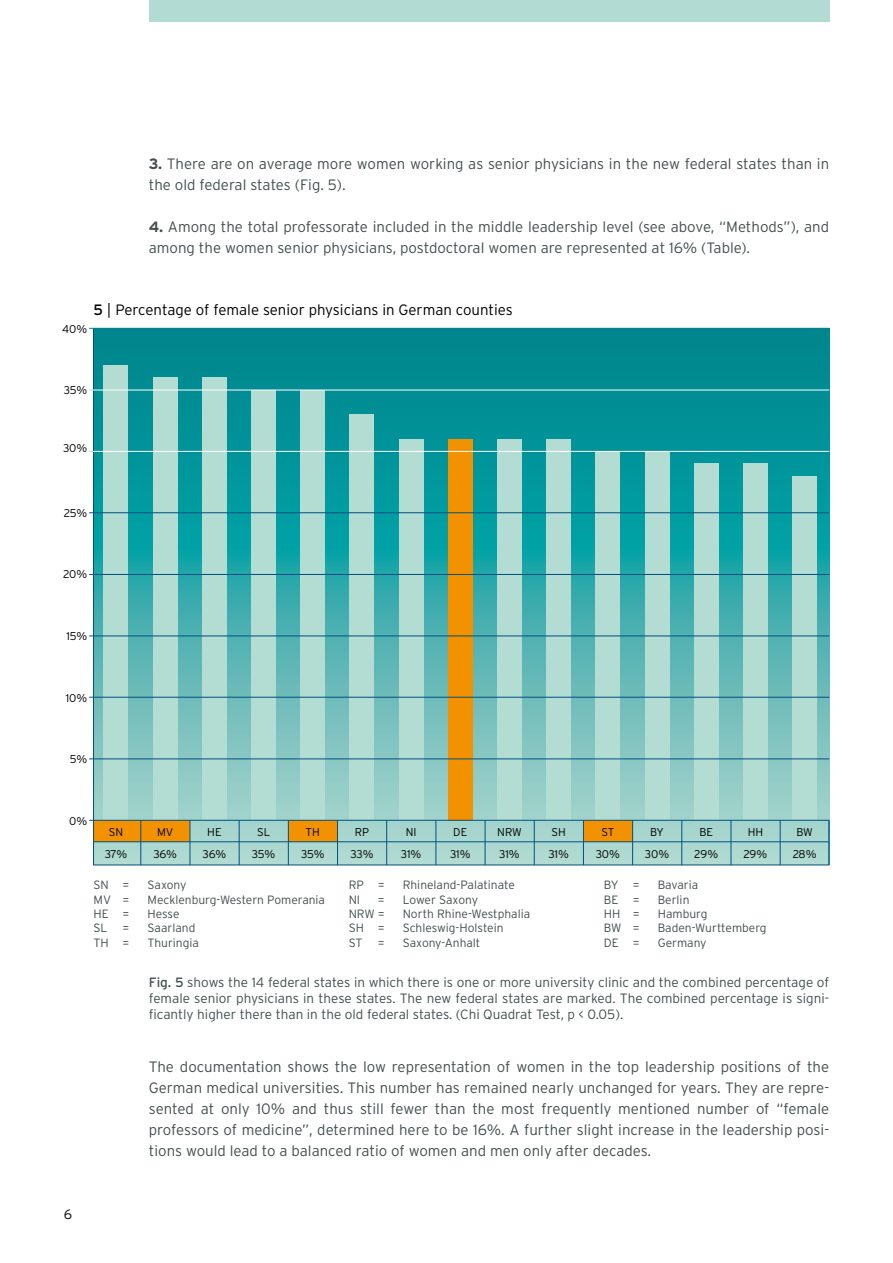
<style>
.page{position:relative;width:893px;height:1263px;background:#fff}
.page>*{position:absolute;margin:0;border:0;box-sizing:border-box;transform-origin:0 0}
.t1{font:300 15px/21px "Interstate";color:#444f50}
.t2{font:300 15px "Interstate";color:#000}
.t3{font:300 13.5px/16.2px "Interstate";color:#444f50;text-align:justify}
.t4{font:300 13.5px "Interstate";color:#000}
.t5{font:300 12px/14.4px "Interstate";color:#444f50;text-align:justify}
.t6{font:300 11.25px "Interstate";letter-spacing:-.01em;color:#000}
.s1{font-weight:700}
.s2{font-weight:400}
</style>
<div class="page">
<svg style="left:94px;top:329px;width:735px;height:536px;background:#3ca9aa"></svg>
<div style="left:94px;top:820px;width:96px;height:21px;background:#f39200"></div>
<div style="left:104px;top:365px;width:24px;height:455px;background:#b3dcd2"></div>
<div style="left:153px;top:378px;width:24px;height:442px;background:#b3dcd2"></div>
<div style="left:251px;top:390px;width:25px;height:430px;background:#b3dcd2"></div>
<div style="left:300px;top:390px;width:25px;height:430px;background:#b3dcd2"></div>
<div style="left:350px;top:414px;width:24px;height:406px;background:#b3dcd2"></div>
<div style="left:399px;top:439px;width:24px;height:381px;background:#b3dcd2"></div>
<div style="left:595px;top:451px;width:25px;height:369px;background:#b3dcd2"></div>
<div style="left:645px;top:451px;width:24px;height:369px;background:#b3dcd2"></div>
<div style="left:694px;top:464px;width:24px;height:356px;background:#b3dcd2"></div>
<div style="left:743px;top:464px;width:25px;height:356px;background:#b3dcd2"></div>
<div style="left:792px;top:476px;width:25px;height:344px;background:#b3dcd2"></div>
<div style="left:497px;top:439px;width:25px;height:381px;background:#b3dcd2"></div>
<div style="left:546px;top:439px;width:25px;height:381px;background:#b3dcd2"></div>
<div style="left:202px;top:378px;width:25px;height:442px;background:#b3dcd2"></div>
<div style="left:448px;top:439px;width:25px;height:381px;background:#f39200"></div>
<div style="left:149px;top:0;width:680px;height:21px;background:#b2dbd3"></div>
<hr style="left:93px;top:328px;width:1px;height:537px;background:#005081">
<hr style="left:89px;top:328px;width:740px;height:1px;background:#00858c">
<hr style="left:386px;top:820px;width:1px;height:45px;background:#005081">
<hr style="left:436px;top:820px;width:1px;height:45px;background:#005081">
<hr style="left:534px;top:820px;width:1px;height:45px;background:#005081">
<hr style="left:485px;top:820px;width:1px;height:45px;background:#005081">
<hr style="left:681px;top:820px;width:1px;height:45px;background:#005081">
<hr style="left:731px;top:820px;width:1px;height:45px;background:#005081">
<hr style="left:89px;top:759px;width:740px;height:1px;background:#005081">
<hr style="left:89px;top:697px;width:740px;height:1px;background:#005081">
<hr style="left:89px;top:636px;width:740px;height:1px;background:#005081">
<hr style="left:89px;top:574px;width:740px;height:1px;background:#005081">
<hr style="left:89px;top:512px;width:740px;height:1px;background:#005081">
<hr style="left:89px;top:451px;width:740px;height:1px;background:#fff">
<hr style="left:89px;top:390px;width:740px;height:1px;background:#fff">
<div style="left:289px;top:820px;width:48px;height:21px;background:#f39200"></div>
<div style="left:584px;top:820px;width:48px;height:21px;background:#f39200"></div>
<hr style="left:89px;top:820px;width:740px;height:1px;background:#005081">
<hr style="left:583px;top:820px;width:1px;height:45px;background:#005081">
<hr style="left:632px;top:820px;width:1px;height:45px;background:#005081">
<hr style="left:780px;top:820px;width:1px;height:45px;background:#005081">
<hr style="left:93px;top:865px;width:736px;height:1px;background:#005081">
<hr style="left:94px;top:841px;width:735px;height:1px;background:#005081">
<hr style="left:829px;top:820px;width:1px;height:45px;background:#005081">
<hr style="left:141px;top:820px;width:1px;height:45px;background:#005081">
<hr style="left:239px;top:820px;width:1px;height:45px;background:#005081">
<hr style="left:190px;top:820px;width:1px;height:45px;background:#005081">
<hr style="left:288px;top:820px;width:1px;height:45px;background:#005081">
<hr style="left:337px;top:820px;width:1px;height:45px;background:#005081">
<p class="t1" style="left:149px;top:153px;width:682px"><span class="s1">3.</span> There are on average more women working as senior physicians in the new federal states than in the old federal states (Fig. 5).</p>
<p class="t1" style="left:149px;top:216px;width:682px"><span class="s1">4.</span> Among the total professorate included in the middle leadership level (see above, “Methods”), and among the women senior physicians, postdoctoral women are represented at 16% (Table).</p>
<p class="t2" style="left:94px;top:302px;width:421px"><span class="s2">5</span> | Percentage of female senior physicians in German counties</p>
<p class="t6" style="left:62px;top:322px;width:27px">40%</p>
<p class="t6" style="left:64px;top:384px;width:25px">35%</p>
<p class="t6" style="left:63px;top:442px;width:26px">30%</p>
<p class="t6" style="left:64px;top:507px;width:25px">25%</p>
<p class="t6" style="left:63px;top:568px;width:26px">20%</p>
<p class="t6" style="left:66px;top:630px;width:22px">15%</p>
<p class="t6" style="left:66px;top:691px;width:23px">10%</p>
<p class="t6" style="left:70px;top:752px;width:19px">5%</p>
<p class="t6" style="left:69px;top:814px;width:20px">0%</p>
<p class="t6" style="left:109px;top:826px;width:16px">SN</p>
<p class="t6" style="left:157px;top:826px;width:18px">MV</p>
<p class="t6" style="left:207px;top:826px;width:16px">HE</p>
<p class="t6" style="left:257px;top:826px;width:15px">SL</p>
<p class="t6" style="left:306px;top:826px;width:16px">TH</p>
<p class="t6" style="left:355px;top:826px;width:16px">RP</p>
<p class="t6" style="left:406px;top:826px;width:12px">NI</p>
<p class="t6" style="left:453px;top:826px;width:16px">DE</p>
<p class="t6" style="left:497px;top:826px;width:26px">NRW</p>
<p class="t6" style="left:551px;top:826px;width:16px">SH</p>
<p class="t6" style="left:601px;top:826px;width:15px">ST</p>
<p class="t6" style="left:650px;top:826px;width:15px">BY</p>
<p class="t6" style="left:699px;top:826px;width:15px">BE</p>
<p class="t6" style="left:748px;top:826px;width:17px">HH</p>
<p class="t6" style="left:796px;top:826px;width:18px">BW</p>
<p class="t6" style="left:105px;top:847px;width:24px">37%</p>
<p class="t6" style="left:153px;top:847px;width:25px">36%</p>
<p class="t6" style="left:203px;top:847px;width:25px">36%</p>
<p class="t6" style="left:252px;top:847px;width:25px">35%</p>
<p class="t6" style="left:301px;top:847px;width:25px">35%</p>
<p class="t6" style="left:350px;top:847px;width:25px">33%</p>
<p class="t6" style="left:401px;top:847px;width:22px">31%</p>
<p class="t6" style="left:450px;top:847px;width:22px">31%</p>
<p class="t6" style="left:499px;top:847px;width:22px">31%</p>
<p class="t6" style="left:548px;top:847px;width:22px">31%</p>
<p class="t6" style="left:596px;top:847px;width:26px">30%</p>
<p class="t6" style="left:645px;top:847px;width:26px">30%</p>
<p class="t6" style="left:694px;top:847px;width:25px">29%</p>
<p class="t6" style="left:743px;top:847px;width:25px">29%</p>
<p class="t6" style="left:793px;top:847px;width:25px">28%</p>
<p class="t5" style="left:94px;top:878px;width:17px">SN</p>
<p class="t5" style="left:148px;top:878px;width:40px">Saxony</p>
<p class="t5" style="left:94px;top:892px;width:19px">MV</p>
<p class="t5" style="left:148px;top:892px;width:179px">Mecklenburg-Western Pomerania</p>
<p class="t5" style="left:94px;top:906px;width:17px">HE</p>
<p class="t5" style="left:148px;top:906px;width:34px">Hesse</p>
<p class="t5" style="left:94px;top:921px;width:16px">SL</p>
<p class="t5" style="left:148px;top:921px;width:49px">Saarland</p>
<p class="t5" style="left:94px;top:935px;width:17px">TH</p>
<p class="t5" style="left:148px;top:935px;width:53px">Thuringia</p>
<p class="t5" style="left:122px;top:878px;width:8px">= = = = =</p>
<p class="t5" style="left:349px;top:878px;width:17px">RP</p>
<p class="t5" style="left:403px;top:878px;width:114px">Rhineland-Palatinate</p>
<p class="t5" style="left:604px;top:878px;width:16px">BY</p>
<p class="t5" style="left:658px;top:878px;width:42px">Bavaria</p>
<p class="t5" style="left:604px;top:892px;width:16px">BE</p>
<p class="t5" style="left:658px;top:892px;width:33px">Berlin</p>
<p class="t5" style="left:604px;top:906px;width:18px">HH</p>
<p class="t5" style="left:658px;top:906px;width:51px">Hamburg</p>
<p class="t5" style="left:604px;top:921px;width:19px">BW</p>
<p class="t5" style="left:658px;top:921px;width:110px">Baden-Wurttemberg</p>
<p class="t5" style="left:604px;top:935px;width:16px">DE</p>
<p class="t5" style="left:658px;top:935px;width:50px">Germany</p>
<p class="t5" style="left:378px;top:878px;width:8px">= =</p>
<p class="t5" style="left:378px;top:921px;width:8px">= =</p>
<p class="t5" style="left:633px;top:878px;width:8px">= = = = =</p>
<p class="t5" style="left:349px;top:892px;width:13px">NI</p>
<p class="t5" style="left:403px;top:892px;width:77px">Lower Saxony</p>
<p class="t5" style="left:349px;top:906px;width:38px">NRW =</p>
<p class="t5" style="left:403px;top:906px;width:129px">North Rhine-Westphalia</p>
<p class="t5" style="left:349px;top:921px;width:17px">SH</p>
<p class="t5" style="left:403px;top:921px;width:102px">Schleswig-Holstein</p>
<p class="t5" style="left:349px;top:935px;width:15px">ST</p>
<p class="t5" style="left:403px;top:935px;width:79px">Saxony-Anhalt</p>
<p class="t3" style="left:149px;top:974px;width:682px"><span class="s2">Fig. 5</span> shows the 14 federal states in which there is one or more university clinic and the combined percentage of female senior physicians in these states. The new federal states are marked. The combined percentage is signi&shy;ficantly higher there than in the old federal states. (Chi Quadrat Test, p &lt; 0.05).</p>
<p class="t4" style="left:64px;top:1206px;width:10px">6</p>
<p class="t1" style="left:149px;top:1056px;width:682px;text-align:justify">The documentation shows the low representation of women in the top leadership positions of the German medical universities. This number has remained nearly unchanged for years. They are repre&shy;sented at only 10% and thus still fewer than the most frequently mentioned number of “female professors of medicine”, determined here to be 16%. A further slight increase in the leadership posi&shy;tions would lead to a balanced ratio of women and men only after decades.</p>
</div>
